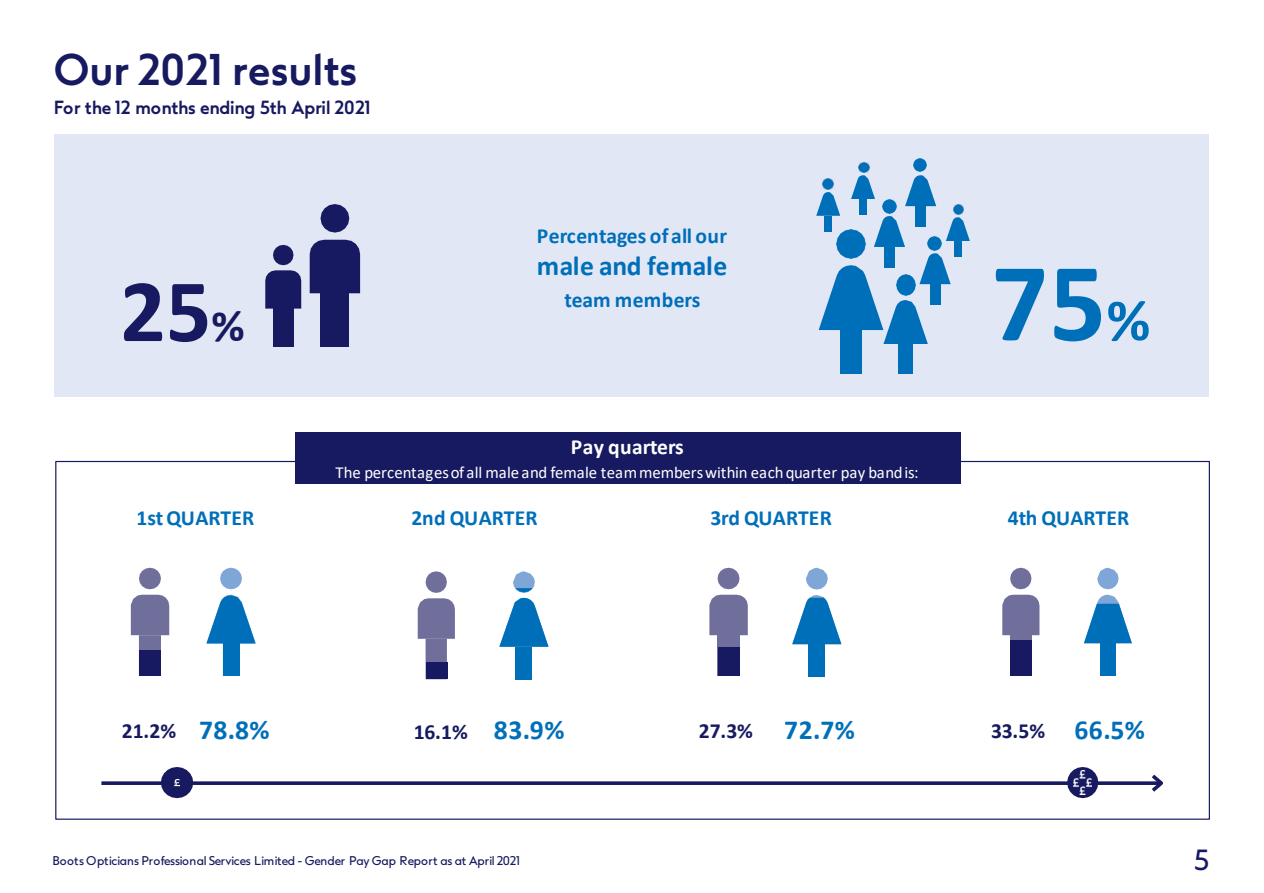
<style>
.page{position:relative;width:1264px;height:893px;background:#fff}
.page>*{position:absolute;margin:0;border:0;box-sizing:border-box;transform-origin:0 0}
.t1{font:700 112.8px "Calibri";color:#006fba}
.t2{font:700 90px "Calibri";color:#171a60}
.t3{font:700 42px "Boots Sharp";letter-spacing:.005em;color:#171a60}
.t4{font:700 27.6px "Calibri";letter-spacing:.015em;color:#006fba}
.t5{font:27.6px "Boots Sharp";color:#171a60}
.t6{font:700 21.6px "Calibri";letter-spacing:.005em;color:#006fba}
.t7{font:700 21.6px "Calibri";letter-spacing:-.005em;color:#171a60}
.t8{font:700 21.6px "Calibri";letter-spacing:.005em;color:#fff}
.t9{font:700 18px "Boots Sharp";color:#171a60}
.t10{font:16.8px "Calibri";color:#fff}
.t11{font:12px "Boots Sharp";letter-spacing:-.005em;color:#171a60}
.s1{font-size:45.6px}
.s2{font-size:60px}
</style>
<div class="page">
<div style="left:54px;top:134px;width:1154px;height:263px;background:#e1e7f5"></div>
<div style="left:295px;top:432px;width:665px;height:52px;background:#171a60"></div>
<div style="left:273px;top:309px;width:20px;height:38px;background:#171a60"></div>
<svg style="left:265px;top:245px;width:36px;height:64px"></svg>
<div style="left:320px;top:293px;width:29px;height:54px;background:#171a60"></div>
<div style="left:310px;top:240px;width:50px;height:53px;background:#171a60"></div>
<svg style="left:320px;top:204px;width:29px;height:29px"></svg>
<div style="left:840px;top:330px;width:22px;height:43px;background:#006fba"></div>
<img style="left:836px;top:229px;width:29px;height:24px">
<div style="left:898px;top:344px;width:15px;height:29px;background:#006fba"></div>
<svg style="left:818px;top:253px;width:132px;height:91px"></svg>
<img style="left:928px;top:236px;width:13px;height:15px">
<div style="left:915px;top:206px;width:11px;height:21px;background:#006fba"></div>
<svg style="left:905px;top:175px;width:31px;height:31px"></svg>
<img style="left:913px;top:158px;width:13px;height:14px">
<div style="left:884px;top:247px;width:10px;height:21px;background:#006fba"></div>
<svg style="left:874px;top:216px;width:31px;height:31px"></svg>
<img style="left:882px;top:199px;width:14px;height:15px">
<div style="left:954px;top:241px;width:8px;height:16px;background:#006fba"></div>
<svg style="left:946px;top:204px;width:24px;height:37px"></svg>
<div style="left:859px;top:199px;width:8px;height:16px;background:#006fba"></div>
<svg style="left:851px;top:162px;width:24px;height:37px"></svg>
<div style="left:824px;top:216px;width:8px;height:16px;background:#006fba"></div>
<svg style="left:816px;top:179px;width:24px;height:37px"></svg>
<svg style="left:101px;top:781px;width:1047px;height:4px;fill:#1c1f63"></svg>
<svg style="left:1148px;top:774px;width:15px;height:18px"></svg>
<svg style="left:1067px;top:767px;width:31px;height:31px"></svg>
<svg style="left:161px;top:767px;width:32px;height:31px"></svg>
<img style="left:1073px;top:770px;width:18px;height:24px">
<svg style="left:139px;top:568px;width:22px;height:21px"></svg>
<div style="left:139px;top:635px;width:22px;height:41px;background:#706f9c"></div>
<div style="left:131px;top:595px;width:38px;height:40px;background:#706f9c"></div>
<div style="left:139px;top:650px;width:22px;height:26px;background:#171a60"></div>
<svg style="left:220px;top:568px;width:22px;height:21px"></svg>
<div style="left:223px;top:643px;width:16px;height:33px;background:#006fba"></div>
<svg style="left:206px;top:595px;width:50px;height:48px"></svg>
<div style="left:425px;top:639px;width:22px;height:40px;background:#706f9c"></div>
<svg style="left:418px;top:571px;width:37px;height:68px"></svg>
<div style="left:426px;top:662px;width:22px;height:17px;background:#171a60"></div>
<div style="left:516px;top:647px;width:16px;height:32px;background:#006fba"></div>
<svg style="left:499px;top:571px;width:49px;height:76px"></svg>
<svg style="left:717px;top:568px;width:22px;height:21px"></svg>
<div style="left:717px;top:635px;width:22px;height:41px;background:#706f9c"></div>
<svg style="left:709px;top:595px;width:39px;height:40px"></svg>
<div style="left:718px;top:647px;width:21px;height:29px;background:#171a60"></div>
<svg style="left:806px;top:568px;width:21px;height:21px"></svg>
<div style="left:808px;top:644px;width:17px;height:33px;background:#006fba"></div>
<svg style="left:792px;top:595px;width:49px;height:49px"></svg>
<svg style="left:1010px;top:568px;width:21px;height:21px"></svg>
<div style="left:1010px;top:635px;width:21px;height:41px;background:#706f9c"></div>
<svg style="left:1002px;top:595px;width:37px;height:40px"></svg>
<div style="left:1010px;top:640px;width:22px;height:36px;background:#171a60"></div>
<svg style="left:1097px;top:568px;width:21px;height:21px"></svg>
<div style="left:1100px;top:643px;width:16px;height:33px;background:#006fba"></div>
<svg style="left:1084px;top:595px;width:48px;height:48px"></svg>
<p class="t3" style="left:54px;top:43px;width:305px">Our 2021 results</p>
<p class="t9" style="left:54px;top:96px;width:318px">For the 12 months ending 5th April 2021</p>
<p class="t2" style="left:120px;top:247px;width:126px">25<span class="s1">%</span></p>
<p class="t6" style="left:537px;top:220px;width:192px">Percentages of all our</p>
<p class="t4" style="left:537px;top:247px;width:192px">male and female</p>
<p class="t6" style="left:564px;top:284px;width:137px">team members</p>
<p class="t6" style="left:137px;top:503px;width:119px">1stQUARTER</p>
<p class="t8" style="left:571px;top:432px;width:115px">Pay quarters</p>
<p class="t10" style="left:335px;top:461px;width:584px">The percentages of all male and female team memberswithin each quarter pay bandis:</p>
<p class="t6" style="left:710px;top:502px;width:123px">3rd QUARTER</p>
<p class="t6" style="left:411px;top:503px;width:128px">2nd QUARTER</p>
<p class="t1" style="left:991px;top:223px;width:160px">75<span class="s2">%</span></p>
<p class="t6" style="left:1008px;top:503px;width:123px">4th QUARTER</p>
<p class="t7" style="left:122px;top:715px;width:56px">21.2%</p>
<p class="t7" style="left:414px;top:716px;width:56px">16.1%</p>
<p class="t4" style="left:494px;top:710px;width:72px">83.9%</p>
<p class="t7" style="left:699px;top:715px;width:56px">27.3%</p>
<p class="t4" style="left:199px;top:710px;width:72px">78.8%</p>
<p class="t4" style="left:784px;top:710px;width:72px">72.7%</p>
<p class="t4" style="left:1074px;top:710px;width:72px">66.5%</p>
<p class="t7" style="left:991px;top:715px;width:56px">33.5%</p>
<p class="t11" style="left:53px;top:852px;width:469px">Boots Opticians Professional Services Limited - Gender Pay Gap Report as at April 2021</p>
<p class="t5" style="left:1194px;top:842px;width:17px">5</p>
</div>
